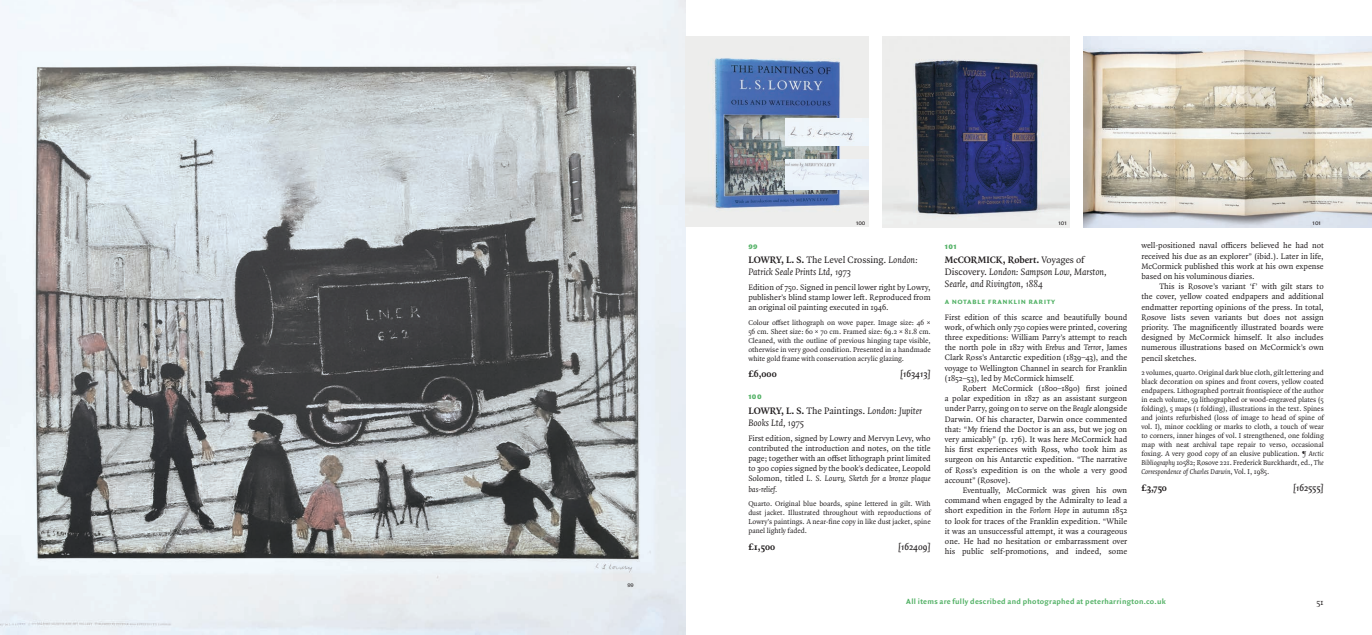
<style>
.page{position:relative;width:1372px;height:635px;background:#fff}
.page>*{position:absolute;margin:0;border:0;box-sizing:border-box;transform-origin:0 0}
.t1{font:italic 10px/12px "Quadraat Pro";color:#231f20}
.t2{font:italic 600 10px "Quadraat Pro";letter-spacing:-.005em;color:#231f20}
.t3{font:700 10px "Quadraat Pro";color:#231f20}
.t4{font:900 9px "Quadraat Sans OT";letter-spacing:.05em;color:#52b165}
.t5{font:9px "Quadraat Pro";color:#231f20}
.t6{font:8.5px/10.2px "Quadraat Pro";color:#231f20;text-align:justify}
.t7{font:8.5px "Quadraat Sans OT Bld";letter-spacing:.05em;color:#52b165}
.t8{font:8px "Quadraat Sans OT Bld";letter-spacing:.03em;color:#52b165}
.t9{font:7.5px/9px "Quadraat Pro";color:#231f20;text-align:justify}
.t10{font:7px "Quadraat Sans OT";color:#231f20}
.s1{font-weight:700;font-style:normal}
.s2{font-style:normal}
.s3{font-style:italic}
</style>
<div class="page">
<img style="left:0;top:0;width:686px;height:635px">
<img style="left:686px;top:36px;width:182px;height:191px">
<img style="left:785px;top:160px;width:83px;height:29px">
<img style="left:785px;top:119px;width:83px;height:27px">
<img style="left:883px;top:36px;width:187px;height:192px">
<img style="left:1084px;top:36px;width:288px;height:192px">
<p class="t10" style="left:627px;top:580px;width:8px">99</p>
<p class="t10" style="left:856px;top:217px;width:11px">100</p>
<p class="t10" style="left:1058px;top:217px;width:10px">101</p>
<p class="t10" style="left:1313px;top:217px;width:10px">101</p>
<p class="t4" style="left:748px;top:239px;width:11px">99</p>
<p class="t1" style="left:748px;top:254px;width:171px"><span class="s1">LOWRY, L. S.</span> <span class="s2">The Level Crossing.</span> London:<br>Patrick Seale Prints Ltd, 1973</p>
<p class="t6" style="left:748px;top:282px;width:184px">Edition of 750. Signed in pencil lower right by Lowry, publisher’s blind stamp lower left. Reproduced from an original oil painting executed in 1946.</p>
<p class="t9" style="left:748px;top:318px;width:184px">Colour offset lithograph on wove paper. Image size: 46 × 56 cm. Sheet size: 60 × 70 cm. Framed size: 69.2 × 81.8 cm.<br>Cleaned, with the outline of previous hinging tape visible, otherwise in very good condition. Presented in a handmade white gold frame with conservation acrylic glazing.</p>
<p class="t3" style="left:748px;top:367px;width:30px">£6,000</p>
<p class="t2" style="left:900px;top:367px;width:32px">[163413]</p>
<p class="t4" style="left:748px;top:390px;width:15px">100</p>
<p class="t1" style="left:748px;top:405px;width:175px"><span class="s1">LOWRY, L. S.</span> <span class="s2">The Paintings.</span> London: Jupiter<br>Books Ltd, 1975</p>
<p class="t6" style="left:748px;top:433px;width:184px">First edition, signed by Lowry and Mervyn Levy, who contributed the introduction and notes, on the title page; together with an offset lithograph print limited to 300 copies signed by the book’s dedicatee, Leopold Solomon, titled <span class="s3">L. S. Lowry, Sketch for a bronze plaque bas-relief.</span></p>
<p class="t9" style="left:748px;top:499px;width:184px">Quarto. Original blue boards, spine lettered in gilt. With dust jacket. Illustrated throughout with reproductions of Lowry’s paintings. A near-fine copy in like dust jacket, spine panel lightly faded.</p>
<p class="t3" style="left:748px;top:540px;width:28px">£1,500</p>
<p class="t2" style="left:898px;top:539px;width:34px">[162409]</p>
<p class="t4" style="left:945px;top:239px;width:13px">101</p>
<p class="t1" style="left:945px;top:254px;width:164px"><span class="s1">McCORMICK, Robert.</span> <span class="s2">Voyages of<br>Discovery.</span> London: Sampson Low, Marston,<br>Searle, and Rivington, 1884</p>
<p class="t7" style="left:945px;top:295px;width:21px">A notab</p>
<p class="t7" style="left:977px;top:295px;width:57px">le Franklin rarit</p>
<p class="t7" style="left:1051px;top:295px;width:6px">y</p>
<p class="t6" style="left:945px;top:312px;width:184px">First edition of this scarce and beautifully bound work, of which only 750 copies were printed, covering three expeditions: William Parry’s attempt to reach the north pole in 1827 with <span class="s3">Erebus</span> and <span class="s3">Terror</span>, James Clark Ross’s Antarctic expedition (1839–43), and the voyage to Wellington Channel in search for Franklin (1852–53), led by McCormick himself.</p>
<p class="t6" style="left:945px;top:383px;width:184px;text-indent:18px">Robert McCormick (1800–1890) first joined a polar expedition in 1827 as an assistant surgeon under Parry, going on to serve on the <span class="s3">Beagle</span> alongside Darwin. Of his character, Darwin once commented that: “My friend the Doctor is an ass, but we jog on very amicably” (p. 176). It was here McCormick had his first experiences with Ross, who took him as surgeon on his Antarctic expedition. “The narrative of Ross’s expedition is on the whole a very good account” (Rosove).</p>
<p class="t6" style="left:945px;top:485px;width:184px;text-indent:18px">Eventually, McCormick was given his own command when engaged by the Admiralty to lead a short expedition in the <span class="s3">Forlorn Hope</span> in autumn 1852 to look for traces of the Franklin expedition. “While it was an unsuccessful attempt, it was a courageous one. He had no hesitation or embarrassment over his public self-promotions, and indeed, some</p>
<p class="t6" style="left:1141px;top:240px;width:184px">well-positioned naval officers believed he had not received his due as an explorer” (ibid.). Later in life, McCormick published this work at his own expense based on his voluminous diaries.</p>
<p class="t6" style="left:1141px;top:281px;width:184px;text-indent:18px">This is Rosove’s variant ‘f ’ with gilt stars to the cover, yellow coated endpapers and additional endmatter reporting opinions of the press. In total, Rosove lists seven variants but does not assign priority. The magnificently illustrated boards were designed by McCormick himself. It also includes numerous illustrations based on McCormick’s own pencil sketches.</p>
<p class="t9" style="left:1141px;top:368px;width:184px">2 volumes, quarto. Original dark blue cloth, gilt lettering and black decoration on spines and front covers, yellow coated endpapers. Lithographed portrait frontispiece of the author in each volume, 59 lithographed or wood-engraved plates (5 folding), 5 maps (1 folding), illustrations in the text. Spines and joints refurbished (loss of image to head of spine of vol. I), minor cockling or marks to cloth, a touch of wear to corners, inner hinges of vol. I strengthened, one folding map with neat archival tape repair to verso, occasional foxing. A very good copy of an elusive publication. ¶ <span class="s3">Arctic Bibliography</span> 10582; Rosove 221. Frederick Burckhardt, ed., <span class="s3">The Correspondence of Charles Darwin</span>, Vol. I, 1985.</p>
<p class="t3" style="left:1141px;top:480px;width:27px">£3,750</p>
<p class="t2" style="left:1293px;top:480px;width:32px">[162555]</p>
<p class="t8" style="left:906px;top:596px;width:261px">All items are fully described and photographed at peterharrington.co.uk</p>
<p class="t5" style="left:1316px;top:596px;width:9px">51</p>
</div>
